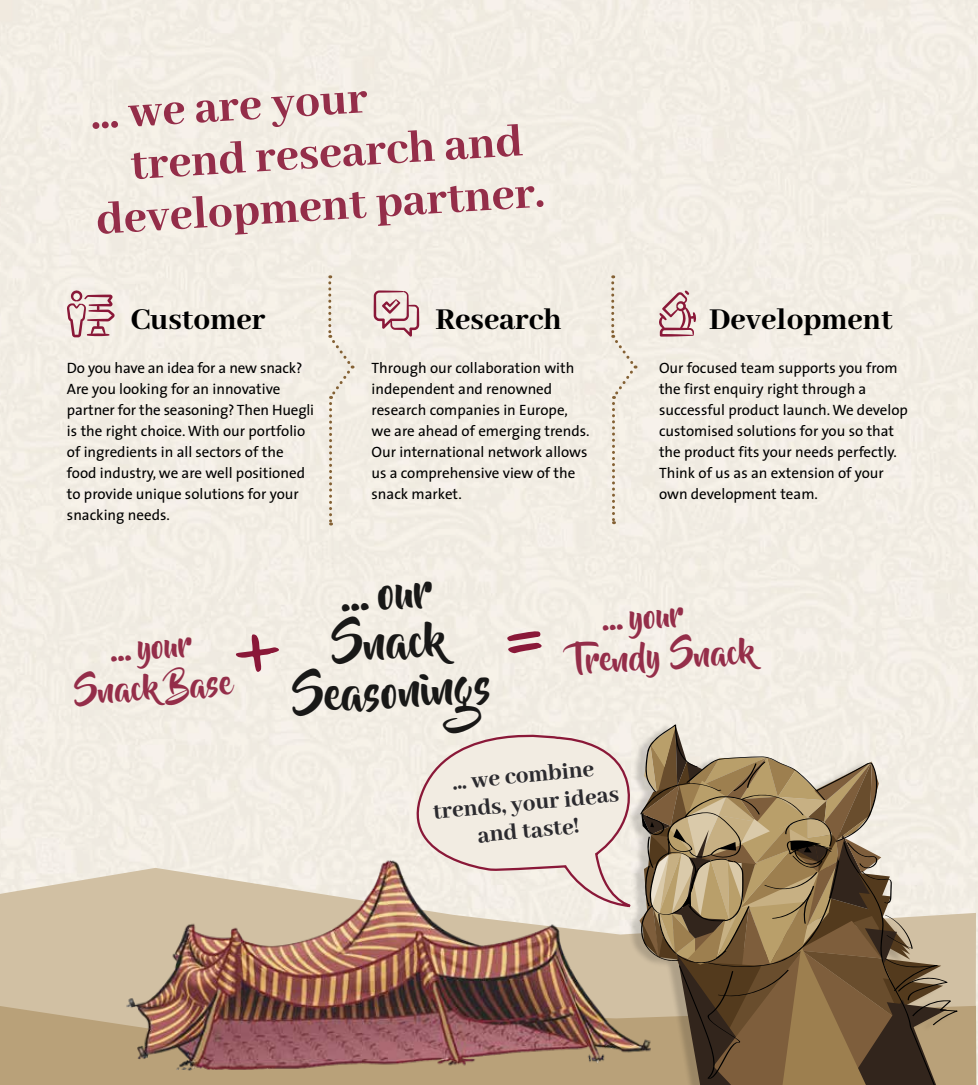
<style>
.page{position:relative;width:978px;height:1085px;background:#fff}
.page>*{position:absolute;margin:0;border:0;box-sizing:border-box;transform-origin:0 0}
.t1{font:800 49.5px "Abhaya Libre";color:#8a1838}
.t2{font:45px/49.2px "Beyond The Mountains";color:#000;text-align:center}
.t3{font:33.45px/41px "Beyond The Mountains";color:#8a1838;text-align:center}
.t4{font:800 33px "Abhaya Libre";color:#000}
.t5{font:800 25.05px/27.8px "Abhaya Libre";color:#15151b;text-align:center}
.t6{font:15px/21px "The Sans";color:#000}
</style>
<div class="page">
<svg style="left:67px;top:290px;width:48px;height:47px;background:#d4b1b3"></svg>
<svg style="left:374px;top:290px;width:45px;height:47px;background:#d9b9ba"></svg>
<svg style="left:659px;top:290px;width:37px;height:46px;background:#d3aeb0"></svg>
<svg style="left:328px;top:275px;width:26px;height:250px;background:#ede6db"></svg>
<svg style="left:611px;top:275px;width:26px;height:249px;background:#ede7dc"></svg>
<svg style="left:0;top:867px;width:976px;height:121px;background:#d6c7ae"></svg>
<svg style="left:0;top:988px;width:976px;height:96px;background:#bca57f"></svg>
<img style="left:110px;top:851px;width:517px;height:218px">
<div style="left:627px;top:722px;width:327px;height:362px;background:#000;opacity:.17"></div>
<svg style="left:639px;top:724px;width:325px;height:360px;background:#a08d71"></svg>
<svg style="left:507px;top:630px;width:35px;height:23px"></svg>
<svg style="left:236px;top:633px;width:43px;height:39px;background:#d8b8b9"></svg>
<svg style="left:390px;top:720px;width:247px;height:188px;background:#ede4db"></svg>
<h1 class="t1" style="left:88px;top:89px;width:280px;rotate:-4deg">… we are your</h1>
<h1 class="t1" style="left:129px;top:139px;width:395px;rotate:-4deg">trend research and</h1>
<h1 class="t1" style="left:94px;top:194px;width:450px;rotate:-4deg">development partner.</h1>
<h3 class="t4" style="left:131px;top:301px;width:136px">Customer</h3>
<h3 class="t4" style="left:435px;top:301px;width:128px">Research</h3>
<h3 class="t4" style="left:709px;top:301px;width:185px">Development</h3>
<p class="t6" style="left:67px;top:357px;width:249px">Do you have an idea for a new snack?<br>Are you looking for an innovative partner for the seasoning? Then Huegli is the right choice. With our portfolio of ingredients in all sectors of the food industry, we are well positioned to provide unique solutions for your snacking needs.</p>
<p class="t6" style="left:372px;top:357px;width:220px">Through our collaboration with independent and renowned research companies in Europe, we are ahead of emerging trends.<br>Our international network allows us a comprehensive view of the snack market.</p>
<p class="t6" style="left:659px;top:357px;width:250px">Our focused team supports you from the first enquiry right through a successful product launch. We develop customised solutions for you so that the product fits your needs perfectly.<br>Think of us as an extension of your own development team.</p>
<h3 class="t3" style="left:71px;top:631px;width:160px;rotate:-3deg">… your<br>Snack Base</h3>
<h2 class="t2" style="left:284px;top:576px;width:201px;rotate:-4deg">… our<br>Snack<br>Seasonings</h2>
<h3 class="t5" style="left:429px;top:772px;width:188px;rotate:-6deg">... we combine trends, your ideas and taste!</h3>
<h3 class="t3" style="left:571px;top:600px;width:183px;text-align:left;text-indent:29px;rotate:-3deg">… your<br>Trendy Snack</h3>
</div>
